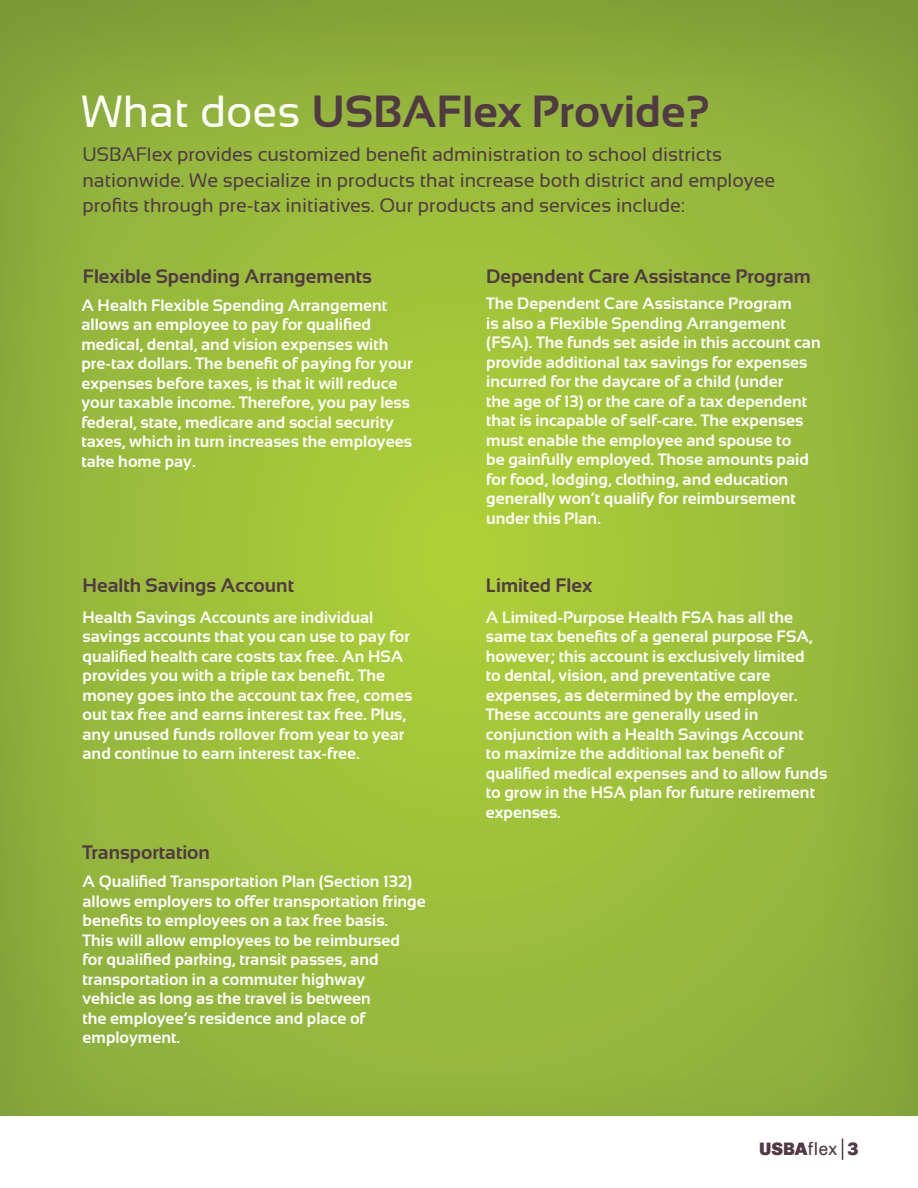
<style>
.page{position:relative;width:918px;height:1188px;background:#fff}
.page>*{position:absolute;margin:0;border:0;box-sizing:border-box;transform-origin:0 0}
.TITLE_2{font:700 45px "Sansation";color:#513946}
.t1{font:19.5px/25.5px "Sansation";color:#513946}
.SUB_TITLE{font:700 19.5px "Sansation";color:#513946}
.t2{font:900 18px "Chivo";color:#513946}
.CREDIT_TEXT_2{font:700 16.5px/19.5px "Sansation";color:#fff}
.s1{font-weight:400;color:#fff}
.s2{font-weight:400}
</style>
<div class="page">
<svg style="left:842px;top:1139px;width:1px;height:21px"></svg>
<div style="left:0;top:0;width:918px;height:1117px;background:#231f20;opacity:.15"></div>
<p class="TITLE_2" style="left:81px;top:87px;width:631px"><span class="s1">What does</span> USBAFlex Provide?</p>
<p class="t1" style="left:83px;top:142px;width:694px">USBAFlex provides customized benefit administration to school districts nationwide. We specialize in products that increase both district and employee profits through pre-tax initiatives. Our products and services include:</p>
<p class="SUB_TITLE" style="left:83px;top:266px;width:290px">Flexible Spending Arrangements</p>
<p class="CREDIT_TEXT_2" style="left:81px;top:296px;width:333px">A Health Flexible Spending Arrangement allows an employee to pay for qualified medical, dental, and vision expenses with pre-tax dollars. The benefit of paying for your expenses before taxes, is that it will reduce your taxable income. Therefore, you pay less federal, state, medicare and social security taxes, which in turn increases the employees take home pay.</p>
<p class="SUB_TITLE" style="left:83px;top:574px;width:213px">Health Savings Account</p>
<p class="CREDIT_TEXT_2" style="left:83px;top:607px;width:331px">Health Savings Accounts are individual savings accounts that you can use to pay for qualified health care costs tax free. An HSA provides you with a triple tax benefit. The money goes into the account tax free, comes out tax free and earns interest tax free. Plus, any unused funds rollover from year to year and continue to earn interest tax-free.</p>
<p class="SUB_TITLE" style="left:83px;top:841px;width:129px">Transportation</p>
<p class="CREDIT_TEXT_2" style="left:83px;top:872px;width:345px">A Qualified Transportation Plan (Section 132) allows employers to offer transportation fringe benefits to employees on a tax free basis.<br>This will allow employees to be reimbursed<br>for qualified parking, transit passes, and transportation in a commuter highway<br>vehicle as long as the travel is between<br>the employee’s residence and place of employment.</p>
<p class="SUB_TITLE" style="left:486px;top:266px;width:326px">Dependent Care Assistance Program</p>
<p class="CREDIT_TEXT_2" style="left:486px;top:294px;width:336px">The Dependent Care Assistance Program<br>is also a Flexible Spending Arrangement (FSA). The funds set aside in this account can provide additional tax savings for expenses incurred for the daycare of a child (under<br>the age of 13) or the care of a tax dependent that is incapable of self-care. The expenses must enable the employee and spouse to<br>be gainfully employed. Those amounts paid for food, lodging, clothing, and education generally won’t qualify for reimbursement under this Plan.</p>
<p class="SUB_TITLE" style="left:486px;top:574px;width:108px">Limited Flex</p>
<p class="CREDIT_TEXT_2" style="left:486px;top:607px;width:343px">A Limited-Purpose Health FSA has all the same tax benefits of a general purpose FSA, however; this account is exclusively limited<br>to dental, vision, and preventative care expenses, as determined by the employer.<br>These accounts are generally used in conjunction with a Health Savings Account<br>to maximize the additional tax benefit of qualified medical expenses and to allow funds to grow in the HSA plan for future retirement expenses.</p>
<p class="t2" style="left:759px;top:1138px;width:101px">USBA<span class="s2">flex</span> 3</p>
</div>
